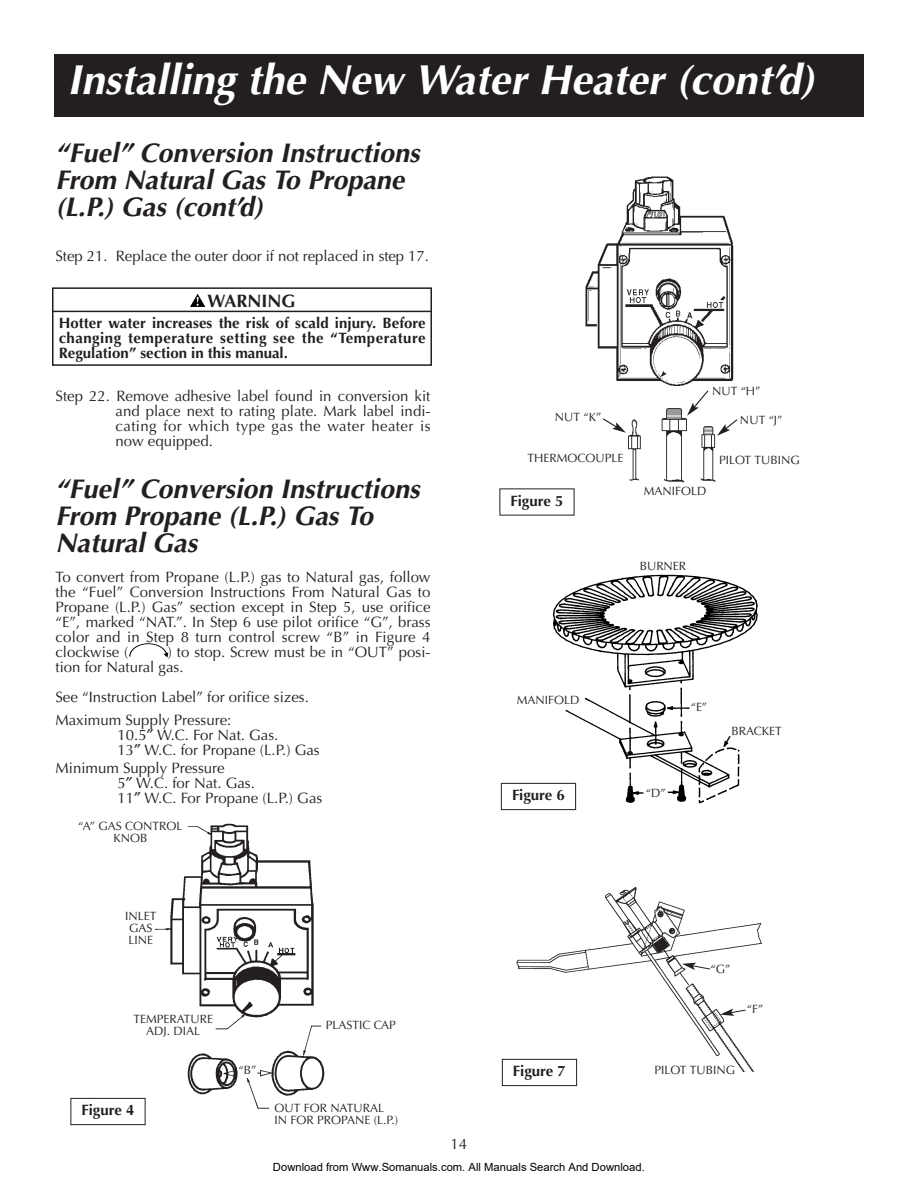
<style>
.page{position:relative;width:918px;height:1188px;background:#fff}
.page>*{position:absolute;margin:0;border:0;box-sizing:border-box;transform-origin:0 0}
.t1{font:italic 700 42px "Optima";color:#fff}
.t2{font:italic 700 27px/27px "Optima";color:#231f20}
.t3{font:700 18px "Optima";color:#231f20}
.t4{font:15px/15px "Optima";color:#231f20}
.t5{font:700 15px/15px "Optima";color:#231f20;text-align:justify}
.t6{font:12px/12px "Optima";color:#231f20;text-align:center}
.t7{font:11.25px "Arial";color:#000}
</style>
<div class="page">
<div style="left:54px;top:54px;width:810px;height:63px;background:#231f20"></div>
<img style="left:137px;top:823px;width:188px;height:303px">
<div style="left:71px;top:1098px;width:74px;height:27px;background:#fff"></div>
<div style="left:70px;top:1098px;width:76px;height:27px;border:1px solid #231f20"></div>
<img style="left:585px;top:176px;width:149px;height:307px">
<img style="left:545px;top:574px;width:213px;height:237px">
<div style="left:501px;top:783px;width:75px;height:27px;background:#fff"></div>
<div style="left:501px;top:783px;width:75px;height:27px;border:1px solid #231f20"></div>
<svg style="left:601px;top:417px;width:25px;height:16px"></svg>
<svg style="left:687px;top:389px;width:23px;height:27px"></svg>
<svg style="left:717px;top:418px;width:21px;height:18px"></svg>
<svg style="left:129px;top:643px;width:39px;height:14px"></svg>
<svg style="left:190px;top:294px;width:15px;height:13px"></svg>
<div style="left:52px;top:287px;width:380px;height:79px;border:2px solid #231f20"></div>
<hr style="left:53px;top:311px;width:379px;height:1px;background:#231f20">
<img style="left:507px;top:887px;width:255px;height:184px">
<svg style="left:682px;top:963px;width:29px;height:7px"></svg>
<svg style="left:720px;top:1008px;width:26px;height:8px"></svg>
<div style="left:502px;top:1059px;width:75px;height:27px;background:#fff"></div>
<div style="left:502px;top:1059px;width:75px;height:27px;border:1px solid #231f20"></div>
<h1 class="t1" style="left:67px;top:63px;width:749px">Installing the New Water Heater (cont’d)</h1>
<h2 class="t2" style="left:56px;top:142px;width:366px">“Fuel” Conversion Instructions<br>From Natural Gas To Propane (L.P.) Gas (cont’d)</h2>
<p class="t4" style="left:56px;top:250px;width:375px">Step 21. Replace the outer door if not replaced in step 17.</p>
<p class="t3" style="left:207px;top:293px;width:90px">WARNING</p>
<p class="t5" style="left:59px;top:317px;width:369px">Hotter water increases the risk of scald injury. Before changing temperature setting see the “Temperature Regulation” section in this manual.</p>
<p class="t4" style="left:116px;top:390px;width:316px;text-align:justify;text-indent:-60px">Step 22. Remove adhesive label found in conversion kit and place next to rating plate. Mark label indi&shy;cating for which type gas the water heater is now equipped.</p>
<h2 class="t2" style="left:56px;top:478px;width:366px">“Fuel” Conversion Instructions<br>From Propane (L.P.) Gas To<br>Natural Gas</h2>
<p class="t4" style="left:56px;top:571px;width:377px;text-align:justify">To convert from Propane (L.P.) gas to Natural gas, follow the “Fuel” Conversion Instructions From Natural Gas to Propane (L.P.) Gas” section except in Step 5, use orifice “E”, marked “NAT.”. In Step 6 use pilot orifice “G”, brass color and in Step 8 turn control screw “B” in Figure 4 clockwise (</p>
<p class="t4" style="left:56px;top:646px;width:377px;text-indent:112px">) to stop. Screw must be in “OUT” posi&shy;tion for Natural gas.</p>
<p class="t4" style="left:56px;top:687px;width:255px;line-height:22.5px">See “Instruction Label” for orifice sizes.<br>Maximum Supply Pressure:</p>
<p class="t4" style="left:118px;top:729px;width:204px">10.5 W.C. For Nat. Gas.<br>13 W.C. for Propane (L.P.) Gas</p>
<p class="t4" style="left:118px;top:762px;width:206px;text-indent:-62px">Minimum Supply Pressure<br>5 W.C. for Nat. Gas.<br>11 W.C. For Propane (L.P.) Gas</p>
<p class="t6" style="left:78px;top:821px;width:106px">“A” GAS CONTROL<br>KNOB</p>
<p class="t6" style="left:125px;top:911px;width:33px;text-align:left">INLET<br>GAS<br>LINE</p>
<p class="t6" style="left:133px;top:1014px;width:81px">TEMPERATURE<br>ADJ. DIAL</p>
<p class="t5" style="left:82px;top:1104px;width:54px">Figure 4</p>
<p class="t6" style="left:239px;top:1065px;width:19px">“B”</p>
<p class="t6" style="left:326px;top:1020px;width:72px">PLASTIC CAP</p>
<p class="t6" style="left:274px;top:1103px;width:125px;text-align:left">OUT FOR NATURAL<br>IN FOR PROPANE (L.P.)</p>
<p class="t4" style="left:451px;top:1137px;width:18px">14</p>
<p class="t6" style="left:712px;top:386px;width:50px">NUT “H”</p>
<p class="t6" style="left:555px;top:412px;width:48px">NUT “K”</p>
<p class="t6" style="left:740px;top:415px;width:44px">NUT “J”</p>
<p class="t6" style="left:528px;top:453px;width:97px">THERMOCOUPLE</p>
<p class="t6" style="left:719px;top:455px;width:82px">PILOT TUBING</p>
<p class="t5" style="left:511px;top:495px;width:54px">Figure 5</p>
<p class="t6" style="left:517px;top:695px;width:64px">MANIFOLD</p>
<p class="t5" style="left:512px;top:789px;width:54px">Figure 6</p>
<p class="t6" style="left:644px;top:486px;width:64px">MANIFOLD</p>
<p class="t6" style="left:640px;top:561px;width:48px">BURNER</p>
<p class="t6" style="left:646px;top:788px;width:21px">“D”</p>
<p class="t6" style="left:691px;top:702px;width:18px">“E”</p>
<p class="t6" style="left:732px;top:726px;width:52px">BRACKET</p>
<p class="t5" style="left:513px;top:1065px;width:54px">Figure 7</p>
<p class="t6" style="left:711px;top:964px;width:21px">“G”</p>
<p class="t6" style="left:747px;top:1004px;width:18px">“F”</p>
<p class="t6" style="left:654px;top:1065px;width:82px">PILOT TUBING</p>
<p class="t7" style="left:273px;top:1160px;width:373px">Download from Www.Somanuals.com. All Manuals Search And Download.</p>
</div>
